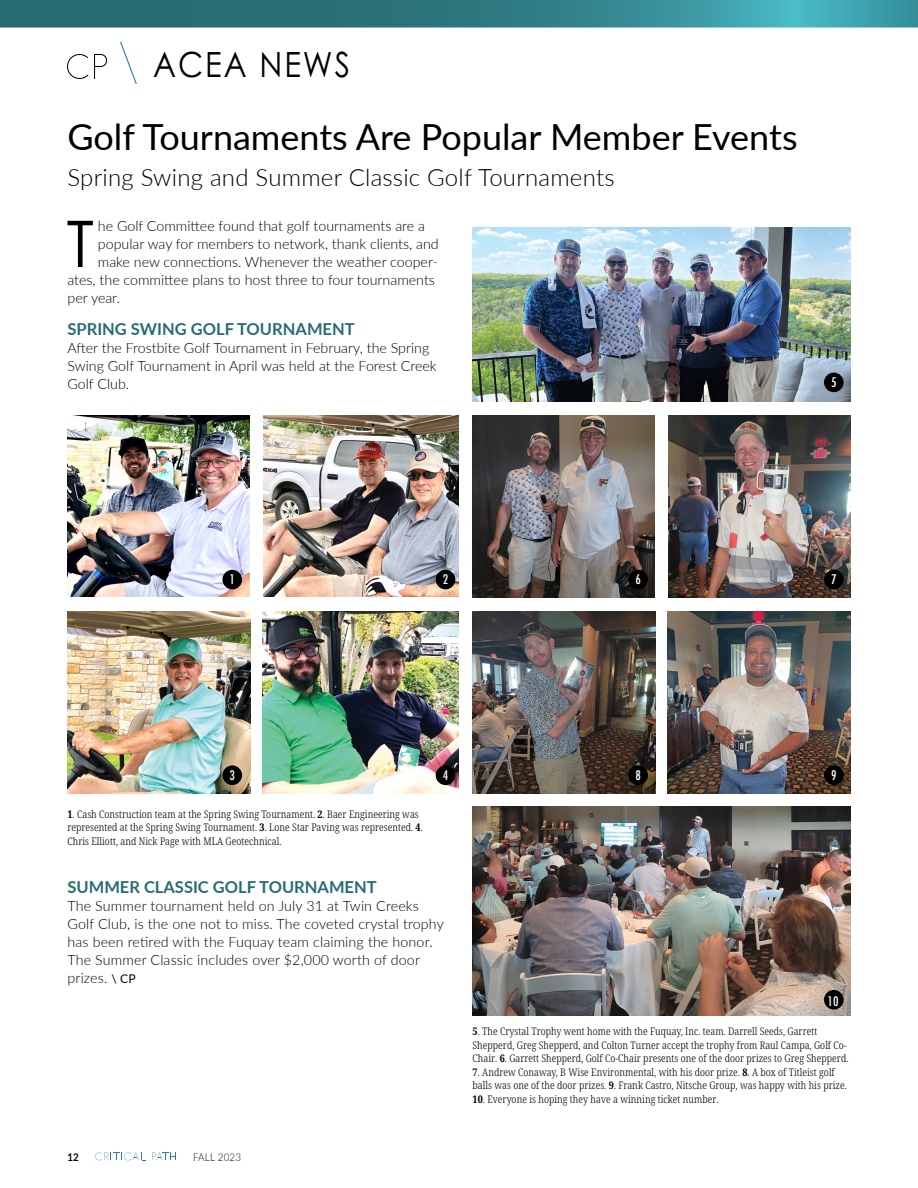
<style>
.page{position:relative;width:918px;height:1188px;background:#fff}
.page>*{position:absolute;margin:0;border:0;box-sizing:border-box;transform-origin:0 0}
.DropCap_Intro{font:64.35px "Century Gothic Pro";color:#000}
.Headline{font:36px "Lato";color:#000}
.t1{font:34.65px "Century Gothic Pro";letter-spacing:.065em;color:#000;scale:.89 1}
.Sub-Headline{font:300 24px "Lato";letter-spacing:.01em;color:#000}
.Subhead_2{font:700 16.5px "Lato";color:#286c73}
.t2{font:500 14.55px "Futura PT Cond";color:#fff}
.Body_Text_No_Indent{font:300 14.25px/18px "Lato";letter-spacing:.01em;color:#000}
.DropCap_Intro-2{font:300 14.25px "Lato";color:#000}
.t3{font:300 10.8px "Lato";letter-spacing:.025em;color:#000;scale:.91 1}
.t4{font:700 10.8px "Lato";color:#000;scale:.91 1}
.t5{font:300 condensed 10.5px/13.5px "Noto Serif";letter-spacing:.005em;color:#000}
.s1{font-weight:700}
.s2{font-weight:400;font-size:12px}
</style>
<div class="page">
<svg style="left:95px;top:1152px;width:50px;height:9px"></svg>
<svg style="left:152px;top:1152px;width:24px;height:8px"></svg>
<img style="left:668px;top:611px;width:182px;height:183px">
<img style="left:472px;top:611px;width:183px;height:183px">
<img style="left:668px;top:416px;width:182px;height:182px">
<img style="left:472px;top:416px;width:183px;height:182px">
<img style="left:263px;top:611px;width:196px;height:183px">
<img style="left:68px;top:611px;width:182px;height:183px">
<img style="left:263px;top:416px;width:196px;height:181px">
<img style="left:68px;top:416px;width:182px;height:181px">
<img style="left:472px;top:228px;width:378px;height:174px">
<img style="left:472px;top:807px;width:378px;height:208px">
<svg style="left:94px;top:54px;width:13px;height:25px"></svg>
<svg style="left:67px;top:54px;width:21px;height:25px"></svg>
<svg style="left:120px;top:41px;width:17px;height:43px"></svg>
<svg style="left:0;top:0;width:918px;height:28px;background:#35838c"></svg>
<div style="left:222px;top:570px;width:20px;height:19px;background:#000;border-radius:50%"></div>
<div style="left:436px;top:570px;width:19px;height:19px;background:#000;border-radius:50%"></div>
<div style="left:222px;top:765px;width:20px;height:20px;background:#000;border-radius:50%"></div>
<div style="left:436px;top:765px;width:19px;height:20px;background:#000;border-radius:50%"></div>
<div style="left:824px;top:373px;width:20px;height:19px;background:#000;border-radius:50%"></div>
<div style="left:628px;top:570px;width:20px;height:19px;background:#000;border-radius:50%"></div>
<div style="left:628px;top:765px;width:20px;height:20px;background:#000;border-radius:50%"></div>
<div style="left:824px;top:765px;width:20px;height:20px;background:#000;border-radius:50%"></div>
<div style="left:824px;top:990px;width:20px;height:20px;background:#000;border-radius:50%"></div>
<div style="left:824px;top:570px;width:20px;height:19px;background:#000;border-radius:50%"></div>
<p class="t1" style="left:153px;top:44px;width:223px">ACEA NEWS</p>
<p class="Headline" style="left:68px;top:112px;width:732px">Golf Tournaments Are Popular Member Events</p>
<p class="Sub-Headline" style="left:68px;top:161px;width:549px">Spring Swing and Summer Classic Golf Tournaments</p>
<p class="DropCap_Intro" style="left:66px;top:205px;width:29px">T</p>
<p class="DropCap_Intro-2" style="left:98px;top:216px;width:329px">he Golf Committee found that golf tournaments are a</p>
<p class="DropCap_Intro-2" style="left:98px;top:234px;width:342px">popular way for members to network, thank clients, and</p>
<p class="DropCap_Intro-2" style="left:98px;top:252px;width:342px">make new connections. Whenever the weather cooper-</p>
<p class="DropCap_Intro-2" style="left:68px;top:270px;width:369px">ates, the committee plans to host three to four tournaments</p>
<p class="DropCap_Intro-2" style="left:68px;top:288px;width:54px">per year.</p>
<p class="Subhead_2" style="left:68px;top:316px;width:289px">SPRING SWING GOLF TOURNAMENT</p>
<p class="Body_Text_No_Indent" style="left:68px;top:338px;width:371px">After the Frostbite Golf Tournament in February, the Spring<br>Swing Golf Tournament in April was held at the Forest Creek<br>Golf Club.</p>
<p class="t2" style="left:831px;top:373px;width:7px">5</p>
<p class="t2" style="left:229px;top:571px;width:7px">1</p>
<p class="t2" style="left:443px;top:571px;width:7px">2</p>
<p class="t2" style="left:635px;top:571px;width:7px">6</p>
<p class="t2" style="left:831px;top:571px;width:7px">7</p>
<p class="t2" style="left:229px;top:766px;width:7px">3</p>
<p class="t2" style="left:443px;top:766px;width:7px">4</p>
<p class="t5" style="left:68px;top:808px;width:357px"><span class="s1">1</span>. Cash Construction team at the Spring Swing Tournament. <span class="s1">2</span>. Baer Engineering was represented at the Spring Swing Tournament. <span class="s1">3</span>. Lone Star Paving was represented. <span class="s1">4</span>.<br>Chris Elliott, and Nick Page with MLA Geotechnical.</p>
<p class="Subhead_2" style="left:68px;top:874px;width:311px">SUMMER CLASSIC GOLF TOURNAMENT</p>
<p class="Body_Text_No_Indent" style="left:68px;top:896px;width:378px">The Summer tournament held on July 31 at Twin Creeks Golf Club, is the one not to miss. The coveted crystal trophy has been retired with the Fuquay team claiming the honor.<br>The Summer Classic includes over $2,000 worth of door prizes. <span class="s2">\ CP</span></p>
<p class="t4" style="left:68px;top:1149px;width:14px">12</p>
<p class="t3" style="left:193px;top:1149px;width:54px">FALL 2023</p>
<p class="t2" style="left:635px;top:766px;width:7px">8</p>
<p class="t2" style="left:831px;top:766px;width:7px">9</p>
<p class="t2" style="left:827px;top:992px;width:13px">10</p>
<p class="t5" style="left:473px;top:1025px;width:377px"><span class="s1">5</span>. The Crystal Trophy went home with the Fuquay, Inc. team. Darrell Seeds, Garrett<br>Shepperd, Greg Shepperd, and Colton Turner accept the trophy from Raul Campa, Golf Co-<br>Chair. <span class="s1">6</span>. Garrett Shepperd, Golf Co-Chair presents one of the door prizes to Greg Shepperd.</p>
<p class="t5" style="left:473px;top:1065px;width:376px"><span class="s1">7</span>. Andrew Conaway, B Wise Environmental, with his door prize. <span class="s1">8</span>. A box of Titleist golf balls was one of the door prizes. <span class="s1">9</span>. Frank Castro, Nitsche Group, was happy with his prize.</p>
<p class="t5" style="left:473px;top:1092px;width:247px"><span class="s1">10</span>. Everyone is hoping they have a winning ticket number.</p>
</div>
